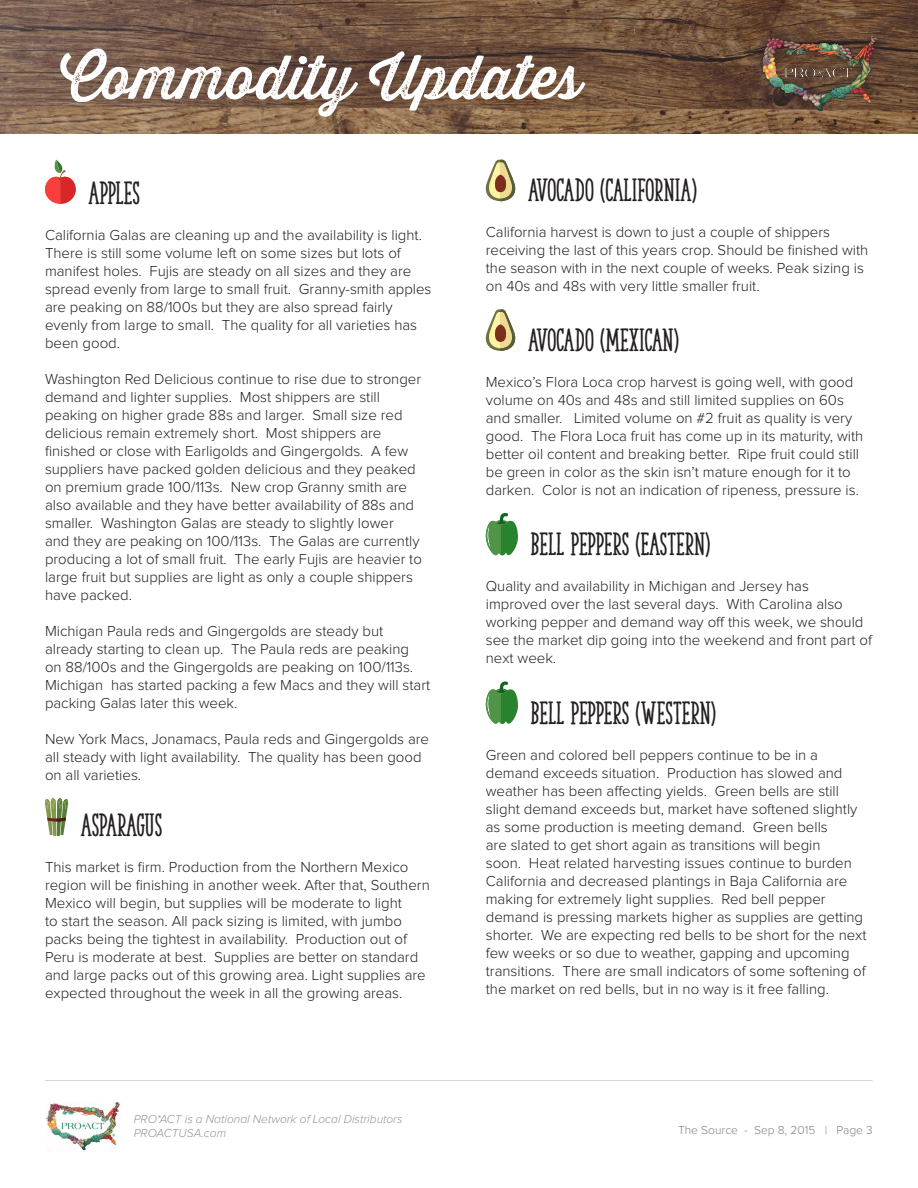
<style>
.page{position:relative;width:918px;height:1188px;background:#fff}
.page>*{position:absolute;margin:0;border:0;box-sizing:border-box;transform-origin:0 0}
.t1{font:60px "Thirsty Rough Reg One";color:#fff}
.t2{font:30px "The Serif Hand Extrablack";color:#231f20}
.t3{font:700 27px "Proxima Nova";color:#fff}
.t4{font:300 15px/18px "Proxima Nova";color:#231f20}
.t5{font:italic 300 12px/14.4px "Proxima Nova";color:#939598}
.t6{font:300 12px "Proxima Nova";color:#808285}
</style>
<div class="page">
<img style="left:46px;top:1102px;width:74px;height:49px">
<hr style="left:45px;top:1080px;width:828px;height:1px;background:#d1d2d4">
<img style="left:0;top:0;width:918px;height:134px">
<div style="left:752px;top:25px;width:133px;height:94px;background:#231f20;opacity:.6"></div>
<img style="left:761px;top:36px;width:115px;height:76px">
<svg style="left:45px;top:160px;width:31px;height:44px"></svg>
<svg style="left:45px;top:798px;width:23px;height:38px"></svg>
<svg style="left:485px;top:159px;width:31px;height:42px"></svg>
<svg style="left:485px;top:309px;width:31px;height:42px"></svg>
<svg style="left:486px;top:513px;width:32px;height:43px"></svg>
<svg style="left:486px;top:681px;width:32px;height:43px"></svg>
<h1 class="t1" style="left:60px;top:33px;width:523px">Commodity Updates</h1>
<h3 class="t3" style="left:223px;top:84px;width:146px">Sep 8, 2015</h3>
<h2 class="t2" style="left:89px;top:175px;width:53px">APPLES</h2>
<p class="t4" style="left:45px;top:226px;width:388px">California Galas are cleaning up and the availability is light.<br>There is still some volume left on some sizes but lots of manifest holes. Fujis are steady on all sizes and they are spread evenly from large to small fruit. Granny-smith apples are peaking on 88/100s but they are also spread fairly evenly from large to small. The quality for all varieties has been good.</p>
<p class="t4" style="left:45px;top:370px;width:379px">Washington Red Delicious continue to rise due to stronger demand and lighter supplies. Most shippers are still peaking on higher grade 88s and larger. Small size red delicious remain extremely short. Most shippers are finished or close with Earligolds and Gingergolds. A few suppliers have packed golden delicious and they peaked on premium grade 100/113s. New crop Granny smith are also available and they have better availability of 88s and smaller. Washington Galas are steady to slightly lower and they are peaking on 100/113s. The Galas are currently producing a lot of small fruit. The early Fujis are heavier to large fruit but supplies are light as only a couple shippers have packed.</p>
<p class="t4" style="left:45px;top:622px;width:387px">Michigan Paula reds and Gingergolds are steady but already starting to clean up. The Paula reds are peaking<br>on 88/100s and the Gingergolds are peaking on 100/113s.<br>Michigan has started packing a few Macs and they will start packing Galas later this week.</p>
<p class="t4" style="left:45px;top:730px;width:386px">New York Macs, Jonamacs, Paula reds and Gingergolds are all steady with light availability. The quality has been good on all varieties.</p>
<h2 class="t2" style="left:81px;top:807px;width:83px">ASPARAGUS</h2>
<p class="t4" style="left:45px;top:859px;width:386px">This market is firm. Production from the Northern Mexico region will be finishing in another week. After that, Southern Mexico will begin, but supplies will be moderate to light<br>to start the season. All pack sizing is limited, with jumbo packs being the tightest in availability. Production out of Peru is moderate at best. Supplies are better on standard and large packs out of this growing area. Light supplies are expected throughout the week in all the growing areas.</p>
<p class="t5" style="left:134px;top:1112px;width:270px">PRO*ACT is a National Network of Local Distributors<br>PROACTUSA.com</p>
<h2 class="t2" style="left:528px;top:172px;width:170px">AVOCADO (CALIFORNIA)</h2>
<p class="t4" style="left:486px;top:224px;width:384px">California harvest is down to just a couple of shippers receiving the last of this years crop. Should be finished with the season with in the next couple of weeks. Peak sizing is on 40s and 48s with very little smaller fruit.</p>
<h2 class="t2" style="left:528px;top:322px;width:152px">AVOCADO (MEXICAN)</h2>
<p class="t4" style="left:486px;top:374px;width:379px">Mexico’s Flora Loca crop harvest is going well, with good volume on 40s and 48s and still limited supplies on 60s and smaller. Limited volume on #2 fruit as quality is very good. The Flora Loca fruit has come up in its maturity, with better oil content and breaking better. Ripe fruit could still be green in color as the skin isn’t mature enough for it to darken. Color is not an indication of ripeness, pressure is.</p>
<h2 class="t2" style="left:531px;top:526px;width:181px">BELL PEPPERS (EASTERN)</h2>
<p class="t4" style="left:486px;top:578px;width:388px">Quality and availability in Michigan and Jersey has improved over the last several days. With Carolina also working pepper and demand way off this week, we should see the market dip going into the weekend and front part of next week.</p>
<h2 class="t2" style="left:531px;top:695px;width:187px">BELL PEPPERS (WESTERN)</h2>
<p class="t4" style="left:486px;top:747px;width:382px">Green and colored bell peppers continue to be in a demand exceeds situation. Production has slowed and weather has been affecting yields. Green bells are still slight demand exceeds but, market have softened slightly as some production is meeting demand. Green bells<br>are slated to get short again as transitions will begin<br>soon. Heat related harvesting issues continue to burden California and decreased plantings in Baja California are making for extremely light supplies. Red bell pepper demand is pressing markets higher as supplies are getting shorter. We are expecting red bells to be short for the next few weeks or so due to weather, gapping and upcoming transitions. There are small indicators of some softening of the market on red bells, but in no way is it free falling.</p>
<p class="t6" style="left:678px;top:1124px;width:196px">The Source - Sep 8, 2015 | Page 3</p>
</div>
